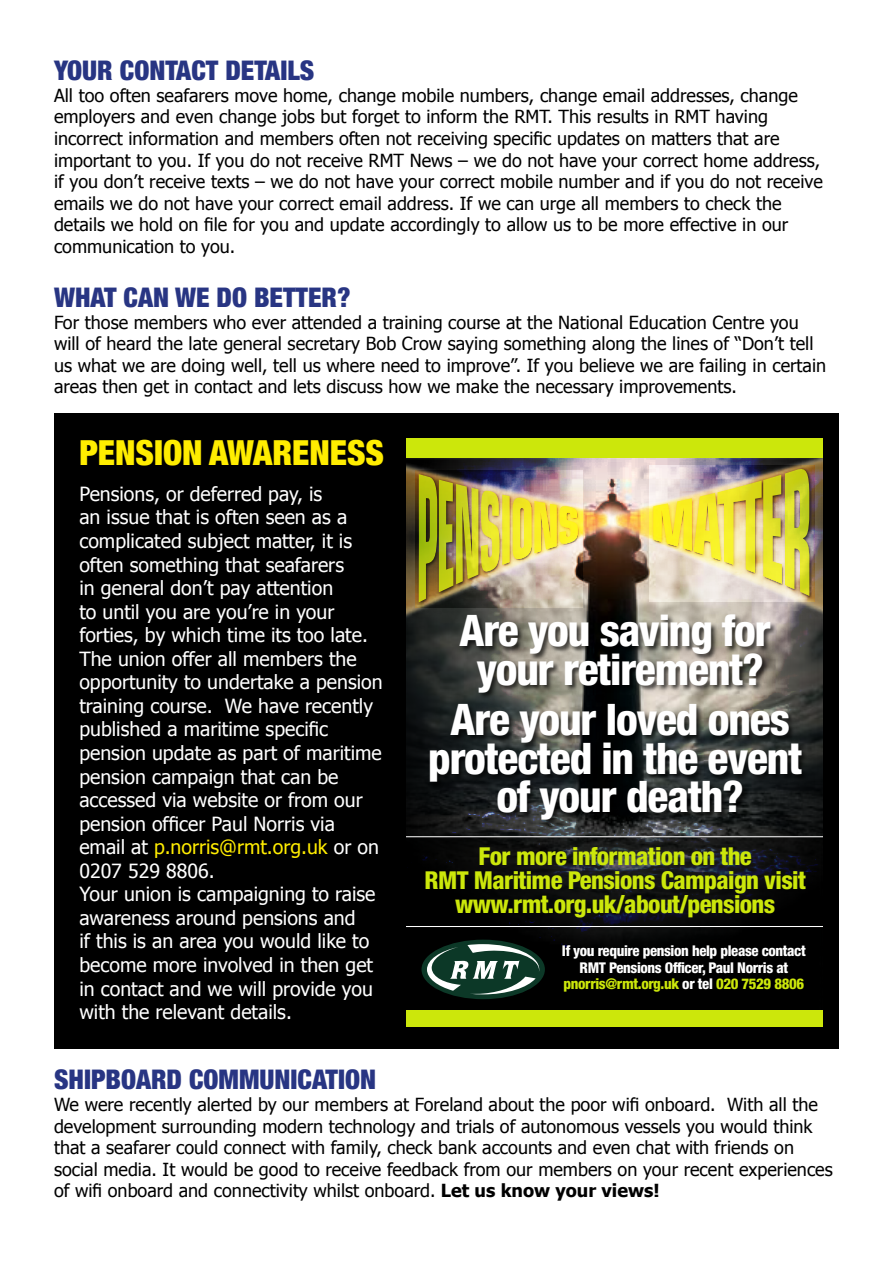
<style>
.page{position:relative;width:893px;height:1263px;background:#fff}
.page>*{position:absolute;margin:0;border:0;box-sizing:border-box;transform-origin:0 0}
.t1{font:800 condensed 43.5px/38.5px "Helvetica Neue";letter-spacing:-.025em;color:#fff;text-align:center}
.t2{font:900 condensed 34.5px "Helvetica Neue";color:#ffed00}
.t3{font:900 condensed 27px "Helvetica Neue";color:#283583}
.t4{font:800 condensed 24.75px/23.7px "Helvetica Neue";letter-spacing:-.025em;color:#cce70b;text-align:center}
.t5{font:19.5px/23.5px "Tahoma";color:#fff}
.t6{font:18px/21.6px "Tahoma";color:#000}
.t7{font:800 condensed 14.85px/16.4px "Helvetica Neue";letter-spacing:-.025em;color:#fff;text-align:center}
.s1{color:#ffed00}
.s2{color:#cce70b}
.s3{font-weight:700}
</style>
<div class="page">
<div style="left:54px;top:413px;width:785px;height:635px;background:#000"></div>
<img style="left:406px;top:633px;width:417px;height:366px">
<svg style="left:406px;top:837px;width:417px;height:89px;fill:#080909"></svg>
<img style="left:406px;top:458px;width:191px;height:176px">
<img style="left:597px;top:458px;width:226px;height:175px">
<img style="left:415px;top:471px;width:168px;height:136px">
<img style="left:419px;top:474px;width:159px;height:128px">
<img style="left:650px;top:465px;width:164px;height:136px">
<img style="left:653px;top:466px;width:156px;height:130px">
<div style="left:406px;top:438px;width:417px;height:20px;background:#cce70b"></div>
<div style="left:406px;top:1010px;width:417px;height:17px;background:#cce70b"></div>
<div style="left:421px;top:940px;width:124px;height:59px;background:#0c3827;border-radius:50%"></div>
<svg style="left:427px;top:944px;width:112px;height:50px"></svg>
<img style="left:425px;top:606px;width:395px;height:263px">
<hr style="left:406px;top:926px;width:417px;height:1px;background:#fff">
<hr style="left:406px;top:836px;width:417px;height:1px;background:#fff">
<h3 class="t3" style="left:54px;top:48px;width:262px">YOUR CONTACT DETAILS</h3>
<p class="t6" style="left:54px;top:84px;width:770px">All too often seafarers move home, change mobile numbers, change email addresses, change employers and even change jobs but forget to inform the RMT. This results in RMT having incorrect information and members often not receiving specific updates on matters that are important to you. If you do not receive RMT News – we do not have your correct home address, if you don’t receive texts – we do not have your correct mobile number and if you do not receive emails we do not have your correct email address. If we can urge all members to check the details we hold on file for you and update accordingly to allow us to be more effective in our communication to you.</p>
<h3 class="t3" style="left:54px;top:275px;width:298px">WHAT CAN WE DO BETTER?</h3>
<p class="t6" style="left:54px;top:310px;width:774px">For those members who ever attended a training course at the National Education Centre you will of heard the late general secretary Bob Crow saying something along the lines of “Don’t tell us what we are doing well, tell us where need to improve”. If you believe we are failing in certain areas then get in contact and lets discuss how we make the necessary improvements.</p>
<h2 class="t2" style="left:79px;top:425px;width:306px">PENSION AWARENESS</h2>
<p class="t5" style="left:79px;top:481px;width:305px">Pensions, or deferred pay, is<br>an issue that is often seen as a complicated subject matter, it is often something that seafarers<br>in general don’t pay attention<br>to until you are you’re in your forties, by which time its too late.<br>The union offer all members the opportunity to undertake a pension training course. We have recently published a maritime specific pension update as part of maritime pension campaign that can be accessed via website or from our pension officer Paul Norris via email at <span class="s1">p.norris@rmt.org.uk</span> or on<br>0207 529 8806.<br>Your union is campaigning to raise awareness around pensions and<br>if this is an area you would like to become more involved in then get in contact and we will provide you with the relevant details.</p>
<h1 class="t1" style="left:459px;top:611px;width:313px">Are you saving for your retirement?</h1>
<h1 class="t1" style="left:428px;top:700px;width:375px">Are your loved ones protected in the event of your death?</h1>
<h3 class="t4" style="left:425px;top:844px;width:383px">For more information on the<br>RMT Maritime Pensions Campaign visit www.rmt.org.uk/about/pensions</h3>
<p class="t7" style="left:562px;top:943px;width:245px">If you require pension help please contact<br>RMT Pensions Officer, Paul Norris at <span class="s2">pnorris@rmt.org.uk</span> or tel <span class="s2">020 7529 8806</span></p>
<h3 class="t3" style="left:54px;top:1057px;width:324px">SHIPBOARD COMMUNICATION</h3>
<p class="t6" style="left:54px;top:1093px;width:780px">We were recently alerted by our members at Foreland about the poor wifi onboard. With all the development surrounding modern technology and trials of autonomous vessels you would think that a seafarer could connect with family, check bank accounts and even chat with friends on social media. It would be good to receive feedback from our members on your recent experiences of wifi onboard and connectivity whilst onboard. <span class="s3">Let us know your views!</span></p>
</div>
